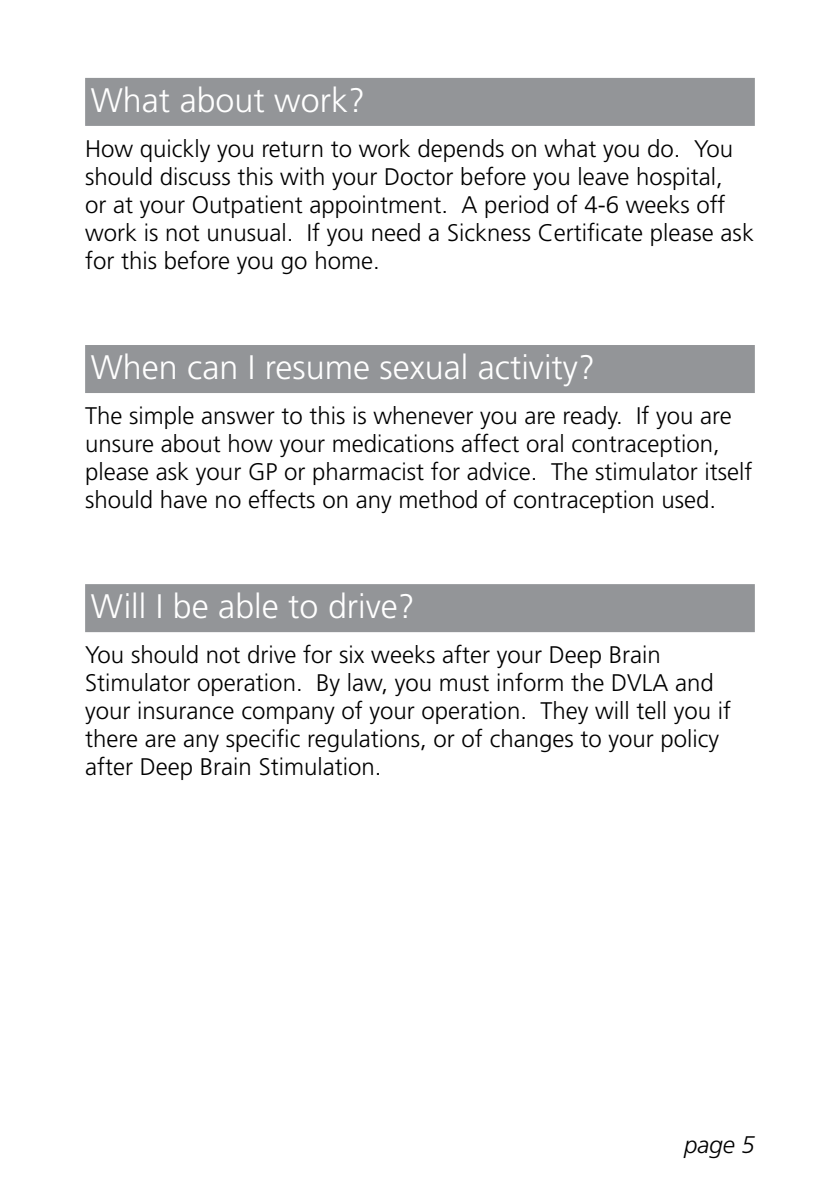
<style>
.page{position:relative;width:840px;height:1191px;background:#fff}
.page>*{position:absolute;margin:0;border:0;box-sizing:border-box;transform-origin:0 0}
.t1{font:300 34px "Frutiger";color:#fff}
.t2{font:300 24px/28px "Frutiger";color:#000}
.t3{font:italic 300 24px "Frutiger";color:#000}
</style>
<div class="page">
<div style="left:85px;top:78px;width:669px;height:48px;background:#939598"></div>
<div style="left:85px;top:345px;width:669px;height:48px;background:#939598"></div>
<div style="left:85px;top:584px;width:669px;height:48px;background:#939598"></div>
<h1 class="t1" style="left:91px;top:81px;width:275px">What about work?</h1>
<p class="t2" style="left:85px;top:134px;width:670px">How quickly you return to work depends on what you do. You should discuss this with your Doctor before you leave hospital,<br>or at your Outpatient appointment. A period of 4-6 weeks off work is not unusual. If you need a Sickness Certificate please ask for this before you go home.</p>
<h1 class="t1" style="left:91px;top:348px;width:505px">When can I resume sexual activity?</h1>
<p class="t2" style="left:85px;top:401px;width:668px">The simple answer to this is whenever you are ready. If you are unsure about how your medications affect oral contraception, please ask your GP or pharmacist for advice. The stimulator itself should have no effects on any method of contraception used.</p>
<h1 class="t1" style="left:91px;top:587px;width:325px">Will I be able to drive?</h1>
<p class="t2" style="left:85px;top:640px;width:647px">You should not drive for six weeks after your Deep Brain Stimulator operation. By law, you must inform the DVLA and your insurance company of your operation. They will tell you if there are any specific regulations, or of changes to your policy after Deep Brain Stimulation.</p>
<p class="t3" style="left:683px;top:1131px;width:72px">page 5</p>
</div>
